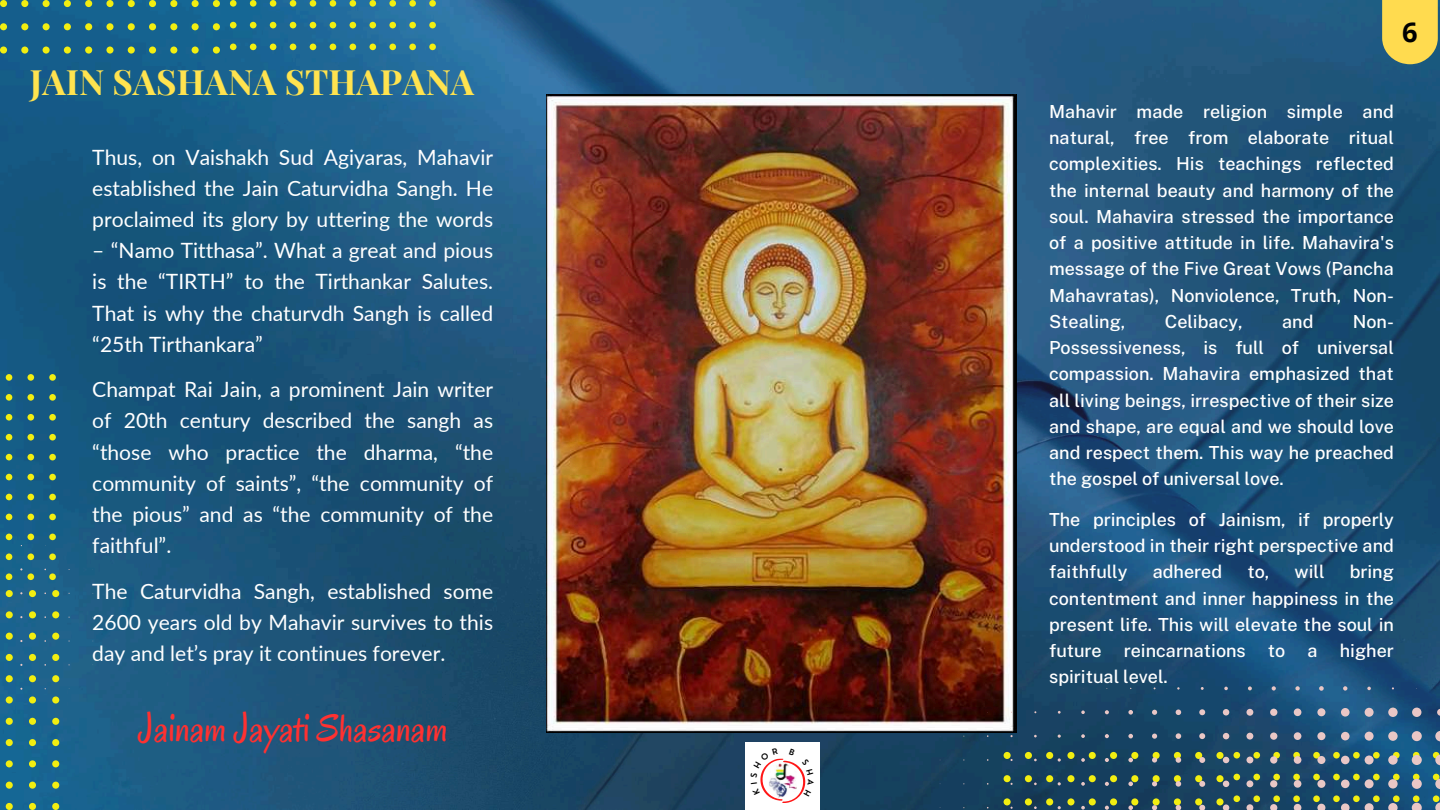
<style>
.page{position:relative;width:1440px;height:810px;background:#fff}
.page>*{position:absolute;margin:0;border:0;box-sizing:border-box;transform-origin:0 0}
.t1{font:38.6px "Oregano";color:#ff3131}
.t2{font:700 35px "Playfair Display";color:#ffe34f}
.t3{font:700 27.2px "Open Sans";color:#000}
.t4{font:21.1px/31.2px "Lato";color:#fff;text-align:justify}
.t5{font:500 18px/26.2px "Public Sans";color:#fff;text-align:justify}
</style>
<div class="page">
<img style="left:0;top:0;width:1440px;height:810px">
<img style="left:546px;top:95px;width:471px;height:637px">
<svg style="left:230px;top:0;width:206px;height:50px;background:#377a8c"></svg>
<svg style="left:0;top:0;width:220px;height:53px;background:#2d7080"></svg>
<svg style="left:916px;top:686px;width:524px;height:124px;background:#2f5269"></svg>
<svg style="left:0;top:374px;width:117px;height:436px;background:#236583"></svg>
<div style="left:745px;top:742px;width:75px;height:68px;background:#fff"></div>
<svg style="left:1382px;top:0;width:56px;height:64px;background:#eacf53"></svg>
<svg style="left:760px;top:758px;width:46px;height:45px"></svg>
<h2 class="t2" style="left:30px;top:57px;width:446px">JAIN SASHANA STHAPANA</h2>
<p class="t4" style="left:92px;top:141px;width:402px">Thus, on Vaishakh Sud Agiyaras, Mahavir established the Jain Caturvidha Sangh. He proclaimed its glory by uttering the words</p>
<p class="t4" style="left:92px;top:234px;width:402px">– “Namo Titthasa”. What a great and pious is the “TIRTH” to the Tirthankar Salutes.<br>That is why the chaturvdh Sangh is called “25th Tirthankara”</p>
<p class="t4" style="left:92px;top:373px;width:402px">Champat Rai Jain, a prominent Jain writer of 20th century described the sangh as “those who practice the dharma, “the community of saints”, “the community of the pious” and as “the community of the faithful”.</p>
<p class="t4" style="left:92px;top:575px;width:402px">The Caturvidha Sangh, established some 2600 years old by Mahavir survives to this day and let’s pray it continues forever.</p>
<h1 class="t1" style="left:138px;top:704px;width:311px">Jainam Jayati Shasanam</h1>
<h3 class="t3" style="left:1402px;top:13px;width:17px">6</h3>
<p class="t5" style="left:1049px;top:98px;width:346px">Mahavir made religion simple and natural, free from elaborate ritual complexities. His teachings reflected the internal beauty and harmony of the soul. Mahavira stressed the importance of a positive attitude in life. Mahavira's message of the Five Great Vows (Pancha Mahavratas), Nonviolence, Truth, Non-Stealing,</p>
<p class="t5" style="left:1165px;top:308px;width:79px">Celibacy,</p>
<p class="t5" style="left:1282px;top:308px;width:33px">and</p>
<p class="t5" style="left:1049px;top:308px;width:346px;text-indent:304px">Non-Possessiveness, is full of universal compassion. Mahavira emphasized that all living beings, irrespective of their size and shape, are equal and we should love and respect them. This way he preached the gospel of universal love.</p>
<p class="t5" style="left:1049px;top:506px;width:346px">The principles of Jainism, if properly understood in their right perspective and faithfully</p>
<p class="t5" style="left:1049px;top:559px;width:346px;text-indent:301px">bring contentment and inner happiness in the present life. This will elevate the soul in future reincarnations to a higher spiritual level.</p>
<p class="t5" style="left:1153px;top:559px;width:71px">adhered</p>
<p class="t5" style="left:1247px;top:559px;width:24px">to,</p>
<p class="t5" style="left:1295px;top:559px;width:31px">will</p>
</div>
